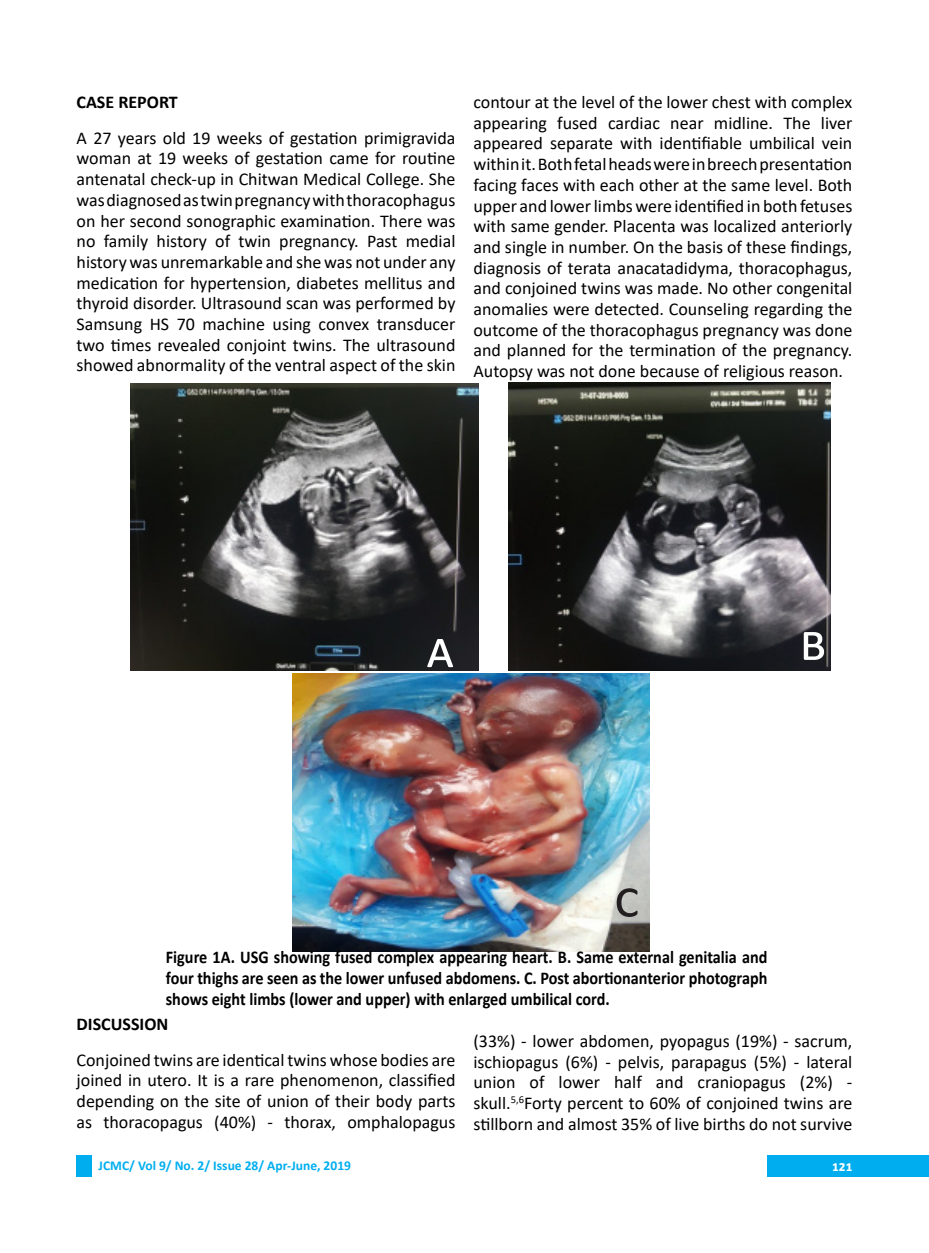
<style>
.page{position:relative;width:929px;height:1253px;background:#fff}
.page>*{position:absolute;margin:0;border:0;box-sizing:border-box;transform-origin:0 0}
.t1{font:54px "Calibri";color:#fff}
.t2{font:54px "Calibri";color:#231f20}
.t3{font:18px/20.7px "Calibri";color:#000;text-align:justify}
.t4{font:700 18px/20.7px "Calibri";color:#000;text-align:justify;scale:.9 1}
.t5{font:700 18px "Calibri";color:#000}
.t6{font:700 15px "Calibri";color:#fff}
.t7{font:700 13.5px "Calibri";color:#00aeef}
</style>
<div class="page">
<div style="left:767px;top:1155px;width:162px;height:21px;background:#00aeef"></div>
<div style="left:77px;top:1155px;width:15px;height:21px;background:#00aeef"></div>
<img style="left:131px;top:383px;width:347px;height:288px">
<img style="left:509px;top:383px;width:321px;height:288px">
<img style="left:293px;top:674px;width:356px;height:277px">
<p class="t5" style="left:77px;top:89px;width:103px">CASE REPORT</p>
<p class="t3" style="left:77px;top:127px;width:380px">A 27 years old 19 weeks of gestation primigravida woman at 19 weeks of gestation came for routine antenatal check-up in Chitwan Medical College. She was diagnosed as twin pregnancy with thoracophagus on her second sonographic examination. There was no family history of twin pregnancy. Past medial history was unremarkable and she was not under any medication for hypertension, diabetes mellitus and thyroid disorder. Ultrasound scan was performed by Samsung HS 70 machine using convex transducer two times revealed conjoint twins. The ultrasound showed abnormality of the ventral aspect of the skin</p>
<p class="t3" style="left:473px;top:91px;width:380px">contour at the level of the lower chest with complex appearing fused cardiac near midline. The liver appeared separate with identifiable umbilical vein within it. Both fetal heads were in breech presentation facing faces with each other at the same level. Both upper and lower limbs were identified in both fetuses with same gender. Placenta was localized anteriorly and single in number. On the basis of these findings, diagnosis of terata anacatadidyma, thoracophagus, and conjoined twins was made. No other congenital anomalies were detected. Counseling regarding the outcome of the thoracophagus pregnancy was done and planned for the termination of the pregnancy.<br>Autopsy was not done because of religious reason.</p>
<p class="t1" style="left:427px;top:611px;width:28px">A</p>
<p class="t1" style="left:799px;top:604px;width:29px">B</p>
<p class="t2" style="left:614px;top:861px;width:27px">C</p>
<p class="t4" style="left:166px;top:947px;width:670px">Figure 1A. USG showing fused complex appearing heart. B. Same external genitalia and four thighs are seen as the lower unfused abdomens. C. Post abortionanterior photograph shows eight limbs (lower and upper) with enlarged umbilical cord.</p>
<p class="t5" style="left:77px;top:1011px;width:93px">DISCUSSION</p>
<p class="t3" style="left:77px;top:1049px;width:380px">Conjoined twins are identical twins whose bodies are joined in utero. It is a rare phenomenon, classified depending on the site of union of their body parts as thoracopagus (40%) - thorax, omphalopagus</p>
<p class="t3" style="left:473px;top:1030px;width:380px">(33%) - lower abdomen, pyopagus (19%) - sacrum, ischiopagus (6%) - pelvis, parapagus (5%) - lateral union of lower half and craniopagus (2%) - skull.<sup>5,6</sup>Forty percent to 60% of conjoined twins are stillborn and almost 35% of live births do not survive</p>
<p class="t7" style="left:99px;top:1156px;width:254px">JCMC/ Vol 9/ No. 2/ Issue 28/ Apr-June, 2019</p>
<p class="t6" style="left:832px;top:1156px;width:22px">121</p>
</div>
